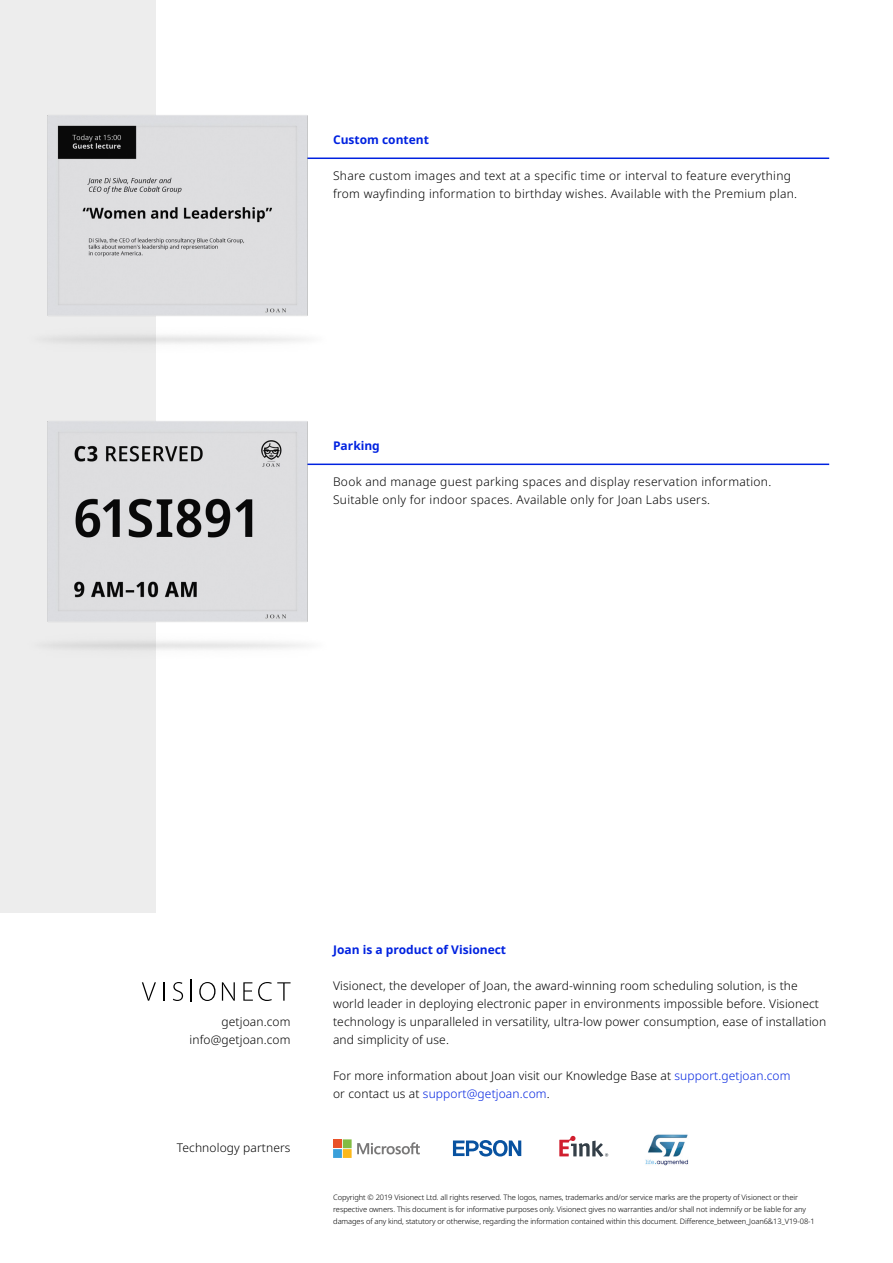
<style>
.page{position:relative;width:893px;height:1263px;background:#fff}
.page>*{position:absolute;margin:0;border:0;box-sizing:border-box;transform-origin:0 0}
.t1{font:300 12px/18px "Noto Sans";letter-spacing:.01em;color:#000}
.t2{font:700 12px "Noto Sans";color:#0022e0}
.t3{font:300 7.5px/12px "Noto Sans";letter-spacing:-.01em;color:#000}
.s1{color:#0022e0}
</style>
<div class="page">
<div style="left:0;top:0;width:156px;height:912px;background:#ededed"></div>
<svg style="left:559px;top:1136px;width:49px;height:21px"></svg>
<svg style="left:453px;top:1140px;width:68px;height:16px"></svg>
<svg style="left:333px;top:1139px;width:87px;height:19px"></svg>
<img style="left:645px;top:1134px;width:44px;height:32px">
<svg style="left:142px;top:982px;width:14px;height:19px"></svg>
<svg style="left:164px;top:982px;width:1px;height:19px"></svg>
<svg style="left:191px;top:979px;width:1px;height:22px"></svg>
<svg style="left:173px;top:982px;width:10px;height:19px"></svg>
<svg style="left:199px;top:982px;width:17px;height:19px"></svg>
<svg style="left:222px;top:982px;width:13px;height:19px"></svg>
<svg style="left:243px;top:982px;width:48px;height:19px"></svg>
<hr style="left:288px;top:158px;width:541px;height:1px;background:#0022e0">
<hr style="left:288px;top:464px;width:541px;height:1px;background:#0022e0">
<img style="left:47px;top:115px;width:306px;height:229px">
<img style="left:47px;top:421px;width:306px;height:229px">
<p class="t2" style="left:333px;top:131px;width:97px">Custom content</p>
<p class="t1" style="left:333px;top:167px;width:466px">Share custom images and text at a specific time or interval to feature everything from wayfinding information to birthday wishes. Available with the Premium plan.</p>
<p class="t2" style="left:333px;top:437px;width:48px">Parking</p>
<p class="t1" style="left:333px;top:473px;width:440px">Book and manage guest parking spaces and display reservation information.<br>Suitable only for indoor spaces. Available only for Joan Labs users.</p>
<p class="t1" style="left:190px;top:1013px;width:102px;text-align:right">getjoan.com info@getjoan.com</p>
<p class="t1" style="left:177px;top:1139px;width:115px">Technology partners</p>
<p class="t2" style="left:333px;top:941px;width:175px">Joan is a product of Visionect</p>
<p class="t1" style="left:333px;top:977px;width:495px">Visionect, the developer of Joan, the award-winning room scheduling solution, is the world leader in deploying electronic paper in environments impossible before. Visionect technology is unparalleled in versatility, ultra-low power consumption, ease of installation and simplicity of use.</p>
<p class="t1" style="left:333px;top:1067px;width:459px">For more information about Joan visit our Knowledge Base at <span class="s1">support.getjoan.com </span>or contact us at <span class="s1">support@getjoan.com</span>.</p>
<p class="t3" style="left:333px;top:1191px;width:483px">Copyright © 2019 Visionect Ltd. all rights reserved. The logos, names, trademarks and/or service marks are the property of Visionect or their respective owners. This document is for informative purposes only. Visionect gives no warranties and/or shall not indemnify or be liable for any damages of any kind, statutory or otherwise, regarding the information contained within this document. Difference_between_Joan6&amp;13_V19-08-1</p>
</div>
